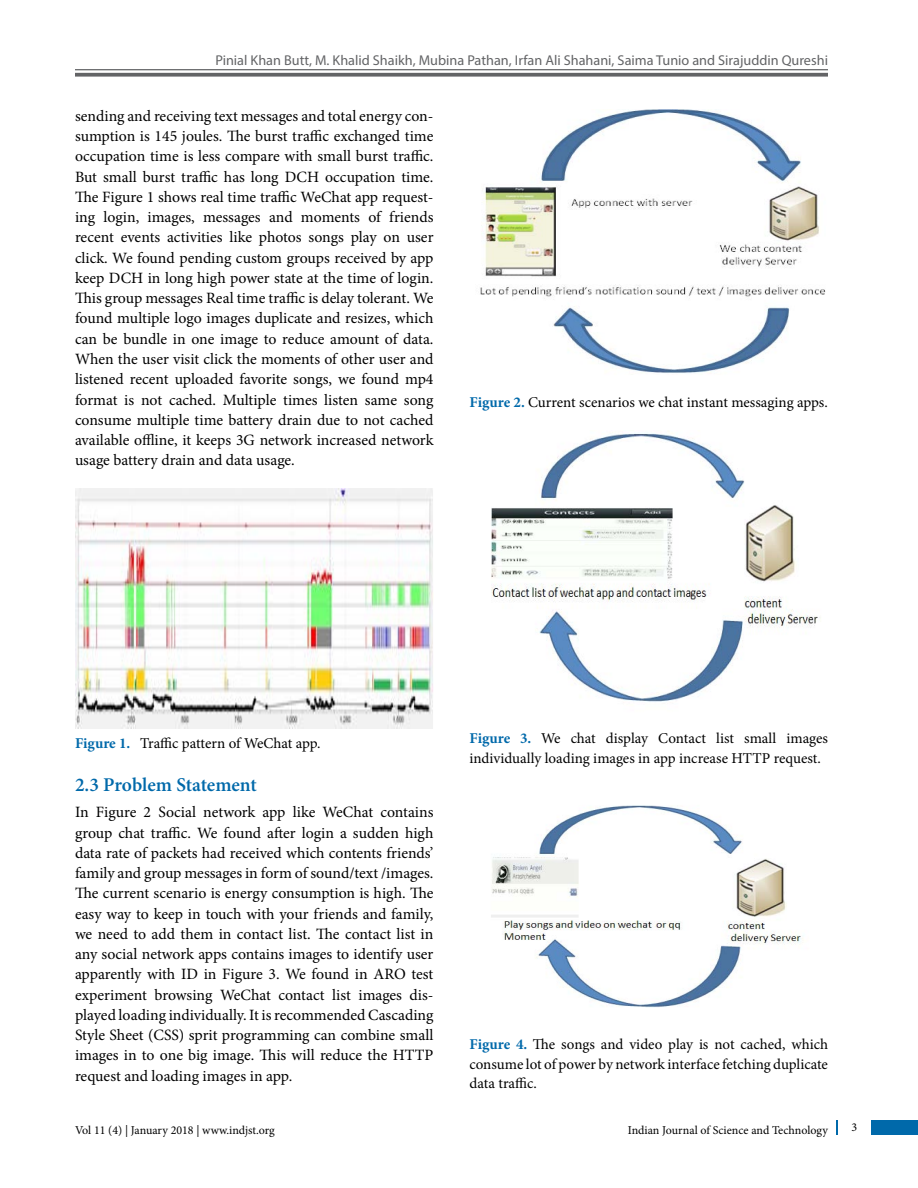
<style>
.page{position:relative;width:918px;height:1188px;background:#fff}
.page>*{position:absolute;margin:0;border:0;box-sizing:border-box;transform-origin:0 0}
.t1{font:600 19.5px "Minion Pro";letter-spacing:-.005em;color:#0069aa}
.t2{font:15.75px/20.2px "Minion Pro";letter-spacing:-.005em;color:#000;text-align:justify}
.t3{font:15px/19.5px "Minion Pro";letter-spacing:-.005em;color:#000}
.t4{font:14.25px "Myriad Pro";color:#636466}
.t5{font:12px "Minion Pro";color:#000}
.s1{font-weight:700;color:#0069aa}
</style>
<div class="page">
<div style="left:872px;top:1120px;width:46px;height:15px;background:#0069aa"></div>
<svg style="left:836px;top:1120px;width:1px;height:15px"></svg>
<hr style="left:75px;top:69px;width:753px;height:1px;background:#636466">
<svg style="left:75px;top:73px;width:753px;height:4px;background:#737375"></svg>
<img style="left:75px;top:489px;width:358px;height:240px">
<img style="left:480px;top:110px;width:346px;height:263px">
<img style="left:491px;top:433px;width:327px;height:269px">
<img style="left:491px;top:805px;width:312px;height:203px">
<p class="t4" style="left:215px;top:51px;width:614px">Pinial Khan Butt, M. Khalid Shaikh, Mubina Pathan, Irfan Ali Shahani, Saima Tunio and Sirajuddin Qureshi</p>
<p class="t2" style="left:75px;top:106px;width:360px">sending and receiving text messages and total energy con&shy;sumption is 145 joules. The burst traffic exchanged time occupation time is less compare with small burst traffic.<br>But small burst traffic has long DCH occupation time.<br>The Figure 1 shows real time traffic WeChat app request&shy;ing login, images, messages and moments of friends recent events activities like photos songs play on user click. We found pending custom groups received by app keep DCH in long high power state at the time of login.<br>This group messages Real time traffic is delay tolerant. We found multiple logo images duplicate and resizes, which can be bundle in one image to reduce amount of data.<br>When the user visit click the moments of other user and listened recent uploaded favorite songs, we found mp4 format is not cached. Multiple times listen same song consume multiple time battery drain due to not cached available offline, it keeps 3G network increased network usage battery drain and data usage.</p>
<p class="t3" style="left:470px;top:393px;width:360px"><span class="s1">Figure 2.</span> Current scenarios we chat instant messaging apps.</p>
<p class="t3" style="left:75px;top:734px;width:247px"><span class="s1">Figure 1.</span> Traffic pattern of WeChat app.</p>
<p class="t1" style="left:75px;top:771px;width:184px">2.3 Problem Statement</p>
<p class="t2" style="left:75px;top:802px;width:360px">In Figure 2 Social network app like WeChat contains group chat traffic. We found after login a sudden high data rate of packets had received which contents friends’ family and group messages in form of sound/text /images.<br>The current scenario is energy consumption is high. The easy way to keep in touch with your friends and family, we need to add them in contact list. The contact list in any social network apps contains images to identify user apparently with ID in Figure 3. We found in ARO test experiment browsing WeChat contact list images dis&shy;played loading individually. It is recommended Cascading Style Sheet (CSS) sprit programming can combine small images in to one big image. This will reduce the HTTP request and loading images in app.</p>
<p class="t3" style="left:470px;top:729px;width:360px"><span class="s1">Figure 3.</span> We chat display Contact list small images individually loading images in app increase HTTP request.</p>
<p class="t3" style="left:470px;top:1035px;width:360px;text-align:justify"><span class="s1">Figure 4.</span> The songs and video play is not cached, which consume lot of power by network interface fetching duplicate data traffic.</p>
<p class="t5" style="left:75px;top:1123px;width:201px">Vol 11 (4) | January 2018 | www.indjst.org</p>
<p class="t5" style="left:851px;top:1119px;width:7px">3</p>
<p class="t5" style="left:628px;top:1123px;width:202px">Indian Journal of Science and Technology</p>
</div>
